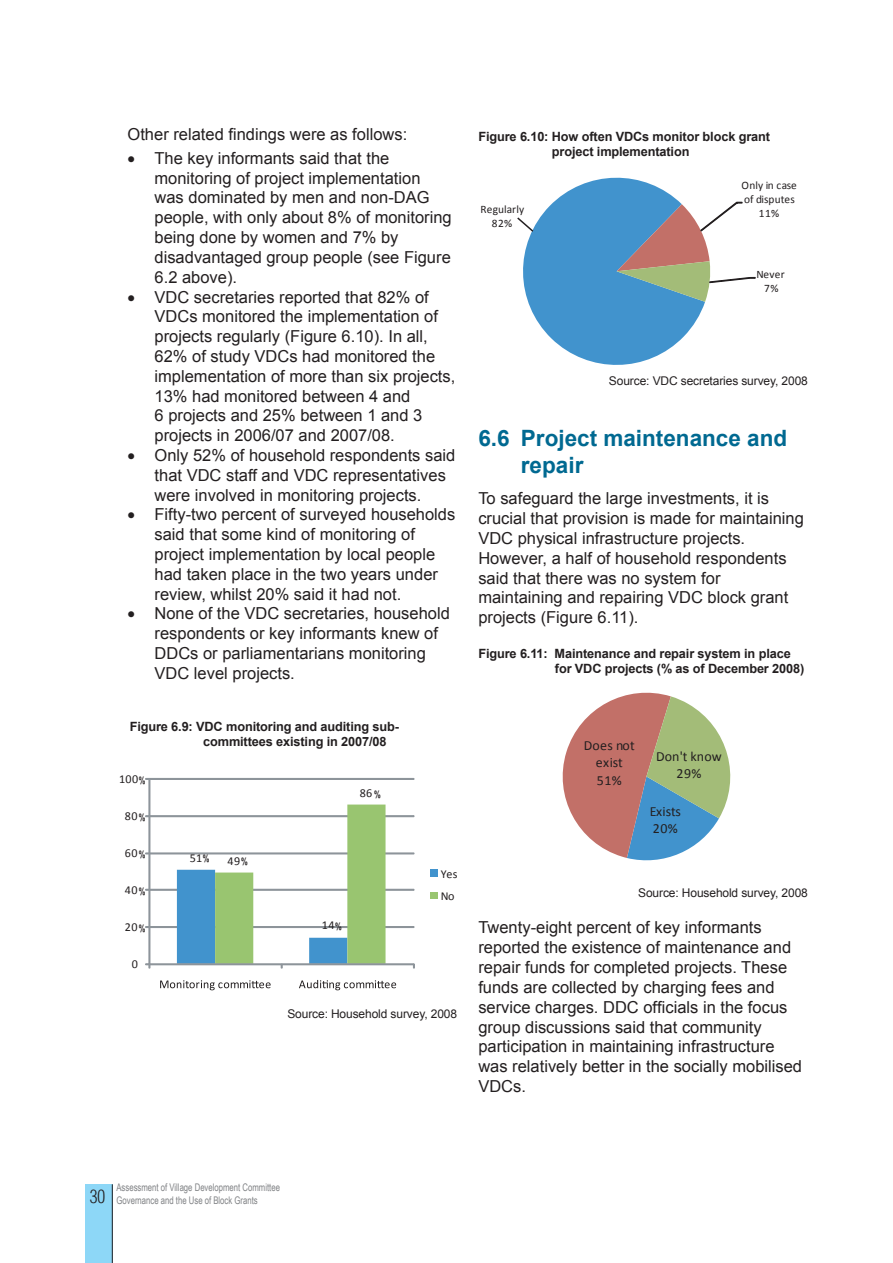
<style>
.page{position:relative;width:893px;height:1263px;background:#fff}
.page>*{position:absolute;margin:0;border:0;box-sizing:border-box;transform-origin:0 0}
.t1{font:700 22.5px/27px "Arial";color:#006991}
.t2{font:16.5px/19.8px "Arial";color:#231f20}
.t3{font:13.95px/17.2px "Calibri";letter-spacing:.01em;color:#231f20;text-align:center}
.t4{font:700 12.75px/15.3px "Arial";letter-spacing:-.01em;color:#231f20}
.t5{font:12.15px/22px "Calibri";letter-spacing:.03em;color:#231f20}
.t6{font:12px "Arial";letter-spacing:-.01em;color:#231f20}
.t7{font:11.4px/14px "Calibri";letter-spacing:.01em;color:#231f20;text-align:center}
.t8{font:10.5px/12.6px "Arial Narrow";color:#808285;scale:.9 1}
.t9{font:700 10.35px "Arial";color:#231f20;scale:.73 1}
.s1{font-family:"Context Light Cond S Si";font-size:18px;color:#231f20}
</style>
<div class="page">
<div style="left:85px;top:1184px;width:27px;height:79px;background:#8dd7f7"></div>
<hr style="left:112px;top:1184px;width:1px;height:79px;background:#231f20">
<svg style="left:517px;top:177px;width:238px;height:188px"></svg>
<svg style="left:562px;top:692px;width:169px;height:169px"></svg>
<div style="left:149px;top:926px;width:265px;height:2px;border:1px solid #8d949a"></div>
<div style="left:149px;top:889px;width:265px;height:2px;border:1px solid #8d949a"></div>
<div style="left:149px;top:852px;width:265px;height:2px;border:1px solid #8d949a"></div>
<div style="left:149px;top:815px;width:265px;height:2px;border:1px solid #8d949a"></div>
<div style="left:149px;top:778px;width:265px;height:2px;border:1px solid #8d949a"></div>
<div style="left:148px;top:778px;width:2px;height:187px;border:1px solid #8d949a"></div>
<div style="left:149px;top:963px;width:265px;height:2px;border:1px solid #8d949a"></div>
<svg style="left:145px;top:963px;width:5px;height:5px"></svg>
<svg style="left:177px;top:804px;width:209px;height:164px"></svg>
<svg style="left:160px;top:980px;width:111px;height:10px"></svg>
<svg style="left:299px;top:980px;width:97px;height:10px"></svg>
<div style="left:430px;top:870px;width:8px;height:7px;background:#4193cd"></div>
<div style="left:430px;top:892px;width:8px;height:7px;background:#99c570"></div>
<p class="t2" style="left:128px;top:124px;width:281px">Other related findings were as follows:</p>
<p class="t2" style="left:155px;top:148px;width:299px;text-indent:-27px">• The key informants said that the monitoring of project implementation was dominated by men and non-DAG people, with only about 8% of monitoring being done by women and 7% by disadvantaged group people (see Figure<br>6.2 above).</p>
<p class="t2" style="left:155px;top:287px;width:302px;text-indent:-27px">• VDC secretaries reported that 82% of VDCs monitored the implementation of projects regularly (Figure 6.10). In all, 62% of study VDCs had monitored the implementation of more than six projects, 13% had monitored between 4 and<br>6 projects and 25% between 1 and 3 projects in 2006/07 and 2007/08.</p>
<p class="t2" style="left:155px;top:445px;width:302px;text-indent:-27px">• Only 52% of household respondents said that VDC staff and VDC representatives were involved in monitoring projects.</p>
<p class="t2" style="left:155px;top:505px;width:302px;text-indent:-27px">• Fifty-two percent of surveyed households said that some kind of monitoring of project implementation by local people had taken place in the two years under review, whilst 20% said it had not.</p>
<p class="t2" style="left:155px;top:604px;width:297px;text-indent:-27px">• None of the VDC secretaries, household respondents or key informants knew of DDCs or parliamentarians monitoring VDC level projects.</p>
<p class="t4" style="left:203px;top:719px;width:197px;text-indent:-73px">Figure 6.9: VDC monitoring and auditing sub&shy;committees existing in 2007/08</p>
<p class="t5" style="left:119px;top:767px;width:21px">100</p>
<p class="t9" style="left:139px;top:774px;width:11px">%</p>
<p class="t9" style="left:139px;top:811px;width:11px">%</p>
<p class="t9" style="left:139px;top:848px;width:11px">%</p>
<p class="t9" style="left:139px;top:885px;width:11px">%</p>
<p class="t5" style="left:125px;top:804px;width:14px">80</p>
<p class="t5" style="left:125px;top:841px;width:14px">60</p>
<p class="t5" style="left:125px;top:879px;width:14px">40</p>
<p class="t5" style="left:190px;top:846px;width:14px">51</p>
<p class="t9" style="left:203px;top:851px;width:11px">%</p>
<p class="t9" style="left:241px;top:854px;width:11px">%</p>
<p class="t5" style="left:228px;top:849px;width:14px">49</p>
<p class="t5" style="left:322px;top:914px;width:14px">14</p>
<p class="t9" style="left:139px;top:921px;width:11px">%</p>
<p class="t9" style="left:335px;top:919px;width:11px">%</p>
<p class="t5" style="left:125px;top:916px;width:14px">20</p>
<p class="t5" style="left:132px;top:953px;width:8px">0</p>
<p class="t5" style="left:360px;top:781px;width:14px">86</p>
<p class="t9" style="left:374px;top:787px;width:11px">%</p>
<p class="t5" style="left:441px;top:862px;width:18px">Yes<br>No</p>
<p class="t6" style="left:287px;top:1005px;width:171px">Source: Household survey, 2008</p>
<p class="t4" style="left:478px;top:129px;width:293px;text-align:center">Figure 6.10: How often VDCs monitor block grant project implementation</p>
<p class="t7" style="left:481px;top:201px;width:45px">Regularly<br>82%</p>
<p class="t7" style="left:741px;top:177px;width:57px">Only in case of disputes<br>11%</p>
<p class="t7" style="left:756px;top:267px;width:30px">Never<br>7%</p>
<p class="t6" style="left:609px;top:372px;width:200px">Source: VDC secretaries survey, 2008</p>
<h1 class="t1" style="left:521px;top:425px;width:268px;text-indent:-43px">6.6 Project maintenance and repair</h1>
<p class="t2" style="left:478px;top:489px;width:327px">To safeguard the large investments, it is crucial that provision is made for maintaining VDC physical infrastructure projects.<br>However, a half of household respondents said that there was no system for maintaining and repairing VDC block grant projects (Figure 6.11).</p>
<p class="t4" style="left:555px;top:646px;width:251px;text-indent:-76px">Figure 6.11: Maintenance and repair system in place for VDC projects (% as of December 2008)</p>
<p class="t3" style="left:584px;top:736px;width:52px">Does not exist<br>51%</p>
<p class="t3" style="left:656px;top:747px;width:67px">Don't know<br>29%</p>
<p class="t3" style="left:650px;top:802px;width:33px;text-align:left">Exists<br>20%</p>
<p class="t6" style="left:638px;top:885px;width:171px">Source: Household survey, 2008</p>
<p class="t2" style="left:478px;top:918px;width:325px">Twenty-eight percent of key informants reported the existence of maintenance and repair funds for completed projects. These funds are collected by charging fees and service charges. DDC officials in the focus group discussions said that community participation in maintaining infrastructure was relatively better in the socially mobilised VDCs.</p>
<p class="t8" style="left:90px;top:1181px;width:213px;text-indent:27px">Assessment of Village Development Committee<br><span class="s1">30</span> Governance and the Use of Block Grants</p>
</div>
